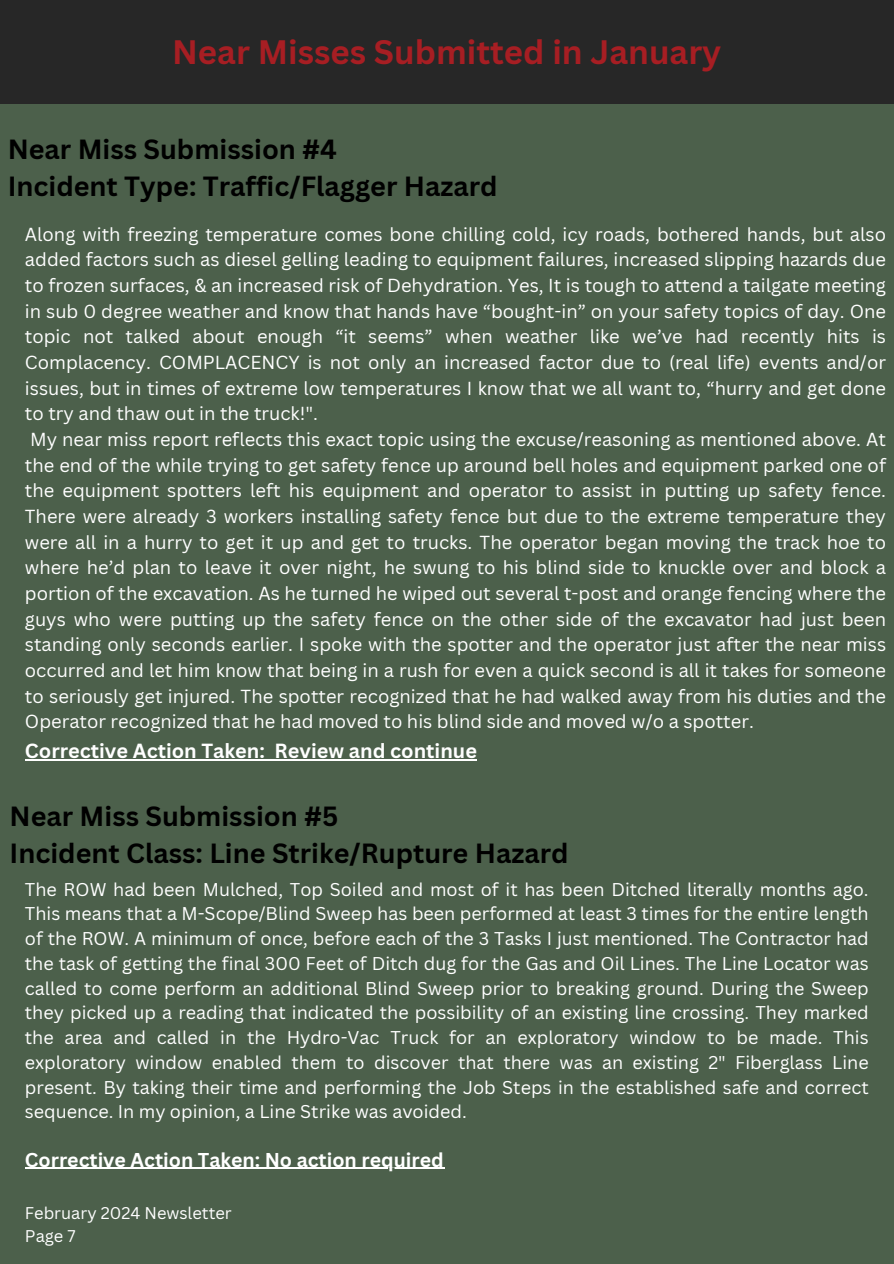
<style>
.page{position:relative;width:894px;height:1264px;background:#fff}
.page>*{position:absolute;margin:0;border:0;box-sizing:border-box;transform-origin:0 0}
.t1{font:700 33px "Canva Sans";color:#a71e23}
.t2{font:700 27px/37.2px "Canva Sans";color:#000}
.t3{font:700 19.95px "Canva Sans";color:#fff}
.t4{font:700 19.5px "Canva Sans";color:#fff}
.t5{font:18.3px/25.7px "Canva Sans";color:#fff}
.t6{font:18px/24.8px "Canva Sans";color:#fff;text-align:justify}
.t7{font:16.5px "Canva Sans";color:#fff}
</style>
<div class="page">
<div style="left:0;top:0;width:893px;height:1263px;background:#4c604b"></div>
<div style="left:0;top:0;width:893px;height:103px;background:#272727"></div>
<hr style="left:25px;top:759px;width:240px;height:1px;background:#fff">
<hr style="left:274px;top:759px;width:203px;height:1px;background:#fff">
<hr style="left:25px;top:1167px;width:419px;height:1px;background:#fff">
<h1 class="t1" style="left:172px;top:28px;width:550px">Near Misses Submitted in January</h1>
<h3 class="t2" style="left:8px;top:130px;width:491px">Near Miss Submission #4<br>Incident Type: Traffic/Flagger Hazard</h3>
<h2 class="t5" style="left:25px;top:221px;width:862px">Along with freezing temperature comes bone chilling cold, icy roads, bothered hands, but also added factors such as diesel gelling leading to equipment failures, increased slipping hazards due to frozen surfaces, &amp; an increased risk of Dehydration. Yes, It is tough to attend a tailgate meeting in sub 0 degree weather and know that hands have “bought-in” on your safety topics of day. One topic not talked about enough “it seems” when weather like we’ve had recently hits is Complacency. COMPLACENCY is not only an increased factor due to (real life) events and/or issues, but in times of extreme low temperatures I know that we all want to, “hurry and get done to try and thaw out in the truck!".<br>My near miss report reflects this exact topic using the excuse/reasoning as mentioned above. At the end of the while trying to get safety fence up around bell holes and equipment parked one of the equipment spotters left his equipment and operator to assist in putting up safety fence.<br>There were already 3 workers installing safety fence but due to the extreme temperature they were all in a hurry to get it up and get to trucks. The operator began moving the track hoe to where he’d plan to leave it over night, he swung to his blind side to knuckle over and block a portion of the excavation. As he turned he wiped out several t-post and orange fencing where the guys who were putting up the safety fence on the other side of the excavator had just been standing only seconds earlier. I spoke with the spotter and the operator just after the near miss occurred and let him know that being in a rush for even a quick second is all it takes for someone to seriously get injured. The spotter recognized that he had walked away from his duties and the Operator recognized that he had moved to his blind side and moved w/o a spotter.</h2>
<h4 class="t3" style="left:25px;top:736px;width:453px">Corrective Action Taken: Review and continue</h4>
<h2 class="t2" style="left:10px;top:796px;width:560px">Near Miss Submission #5<br>Incident Class: Line Strike/Rupture Hazard</h2>
<h4 class="t6" style="left:25px;top:876px;width:845px">The ROW had been Mulched, Top Soiled and most of it has been Ditched literally months ago.<br>This means that a M-Scope/Blind Sweep has been performed at least 3 times for the entire length of the ROW. A minimum of once, before each of the 3 Tasks I just mentioned. The Contractor had the task of getting the final 300 Feet of Ditch dug for the Gas and Oil Lines. The Line Locator was called to come perform an additional Blind Sweep prior to breaking ground. During the Sweep they picked up a reading that indicated the possibility of an existing line crossing. They marked the area and called in the Hydro-Vac Truck for an exploratory window to be made. This exploratory window enabled them to discover that there was an existing 2" Fiberglass Line present. By taking their time and performing the Job Steps in the established safe and correct sequence. In my opinion, a Line Strike was avoided.</h4>
<h3 class="t4" style="left:25px;top:1145px;width:420px">Corrective Action Taken: No action required</h3>
<p class="t7" style="left:25px;top:1201px;width:208px">February 2024 Newsletter</p>
<p class="t7" style="left:25px;top:1223px;width:52px">Page 7</p>
</div>
